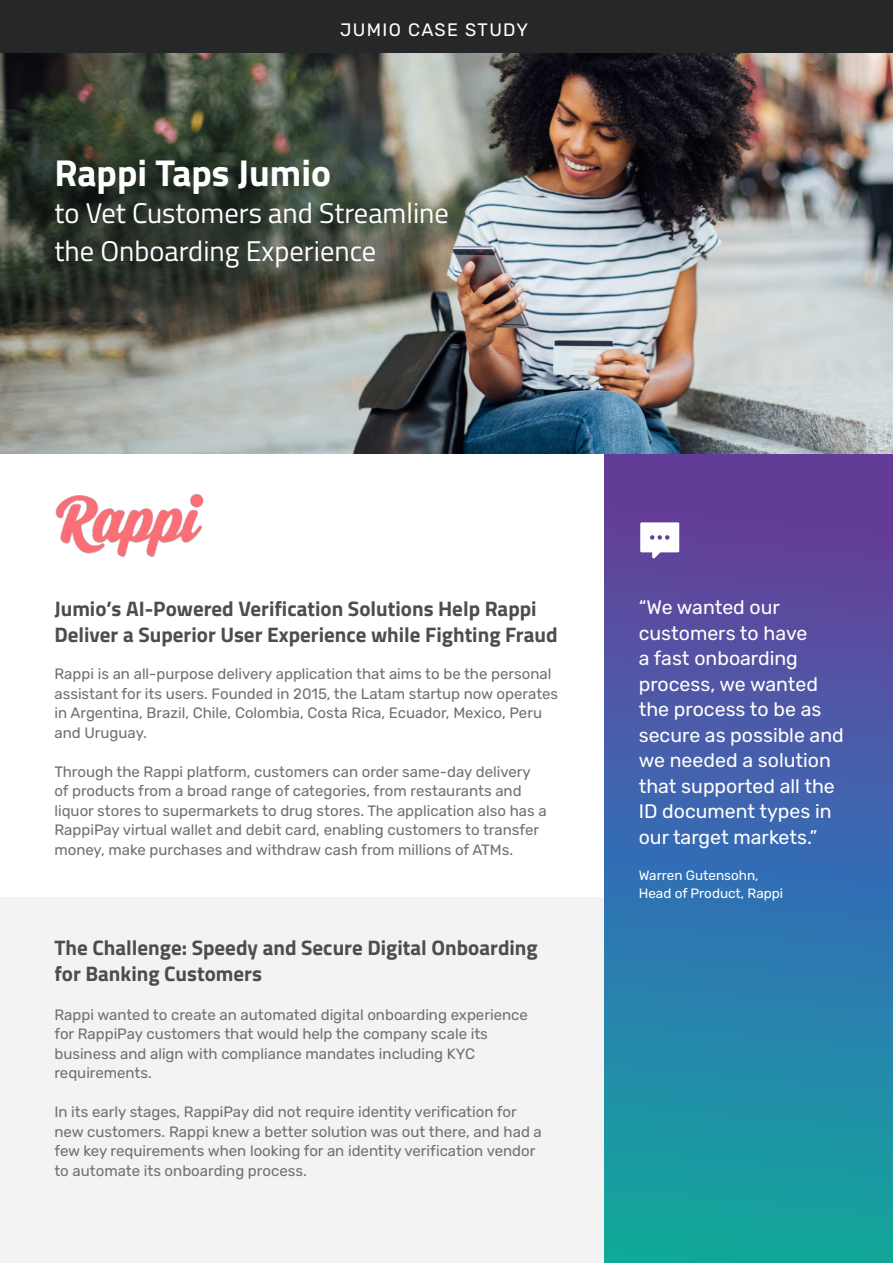
<style>
.page{position:relative;width:893px;height:1263px;background:#fff}
.page>*{position:absolute;margin:0;border:0;box-sizing:border-box;transform-origin:0 0}
.t1{font:700 37.5px "Titillium Web";color:#fff}
.t2{font:28.5px/37.5px "Titillium Web";color:#fff}
.t3{font:700 21px/25.5px "Titillium Web";color:#4d4d4d}
.t4{font:19.5px/25.5px "Rubik";color:#fff}
.t5{font:18px "Rubik";letter-spacing:.075em;color:#fff}
.t6{font:15px/19.5px "Rubik";color:#707070}
.t7{font:13.5px/18px "Rubik";color:#fff}
</style>
<div class="page">
<div style="left:0;top:898px;width:654px;height:365px;background:#f3f3f3"></div>
<svg style="left:604px;top:453px;width:289px;height:810px;background:#3a6da6"></svg>
<img style="left:0;top:53px;width:893px;height:400px">
<div style="left:0;top:0;width:893px;height:53px;background:#262729"></div>
<svg style="left:640px;top:522px;width:39px;height:36px"></svg>
<img style="left:55px;top:494px;width:148px;height:63px">
<p class="t5" style="left:340px;top:22px;width:189px">JUMIO CASE STUDY</p>
<h1 class="t1" style="left:54px;top:159px;width:278px">Rappi Taps Jumio</h1>
<h2 class="t2" style="left:54px;top:198px;width:396px">to Vet Customers and Streamline the Onboarding Experience</h2>
<h3 class="t3" style="left:54px;top:598px;width:505px">Jumio’s AI-Powered Verification Solutions Help Rappi<br>Deliver a Superior User Experience while Fighting Fraud</h3>
<p class="t6" style="left:54px;top:665px;width:505px">Rappi is an all-purpose delivery application that aims to be the personal assistant for its users. Founded in 2015, the Latam startup now operates in Argentina, Brazil, Chile, Colombia, Costa Rica, Ecuador, Mexico, Peru and Uruguay.</p>
<p class="t6" style="left:54px;top:763px;width:494px">Through the Rappi platform, customers can order same-day delivery of products from a broad range of categories, from restaurants and liquor stores to supermarkets to drug stores. The application also has a RappiPay virtual wallet and debit card, enabling customers to transfer money, make purchases and withdraw cash from millions of ATMs.</p>
<h3 class="t3" style="left:54px;top:937px;width:485px">The Challenge: Speedy and Secure Digital Onboarding for Banking Customers</h3>
<p class="t6" style="left:54px;top:1006px;width:475px">Rappi wanted to create an automated digital onboarding experience for RappiPay customers that would help the company scale its business and align with compliance mandates including KYC requirements.</p>
<p class="t6" style="left:54px;top:1103px;width:489px">In its early stages, RappiPay did not require identity verification for new customers. Rappi knew a better solution was out there, and had a few key requirements when looking for an identity verification vendor to automate its onboarding process.</p>
<h3 class="t4" style="left:639px;top:596px;width:207px">“We wanted our customers to have<br>a fast onboarding process, we wanted the process to be as secure as possible and we needed a solution that supported all the<br>ID document types in our target markets.”</h3>
<p class="t7" style="left:639px;top:867px;width:146px">Warren Gutensohn,<br>Head of Product, Rappi</p>
</div>
